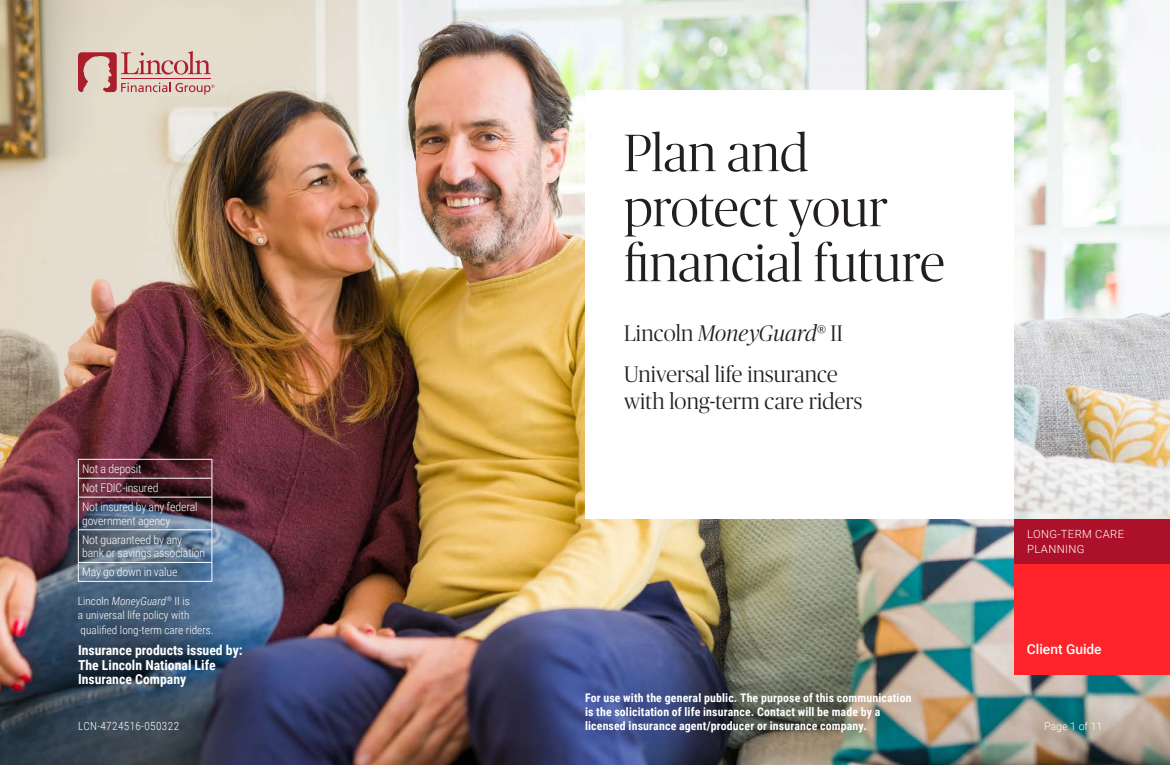
<style>
.page{position:relative;width:1170px;height:765px;background:#fff}
.page>*{position:absolute;margin:0;border:0;box-sizing:border-box;transform-origin:0 0}
.Title__Core{font:300 52.5px/55px "Publico Banner";letter-spacing:.005em;color:#231f20}
.Subtitle__Core{font:300 22.5px/26.2px "Publico Banner";letter-spacing:.01em;color:#231f20}
.Issuing_Company{font:700 13.75px/14.4px "Roboto Condensed";color:#fff}
.Collateral_Type{font:500 13.75px "Roboto";color:#fff}
.Audience_Restriction{font:700 11.88px/14.2px "Roboto Condensed";letter-spacing:.01em;color:#fff}
.Bank_Box_-_Back_Page{font:300 11.88px/13.8px "Roboto Condensed";letter-spacing:-.015em;color:#fff}
.Issuing_Company-2{font:300 11.25px/14.4px "Roboto Condensed";color:#fff}
.Business_Line{font:300 11.25px/15px "Roboto";letter-spacing:.035em;color:#fff}
.Compliance{font:300 11.25px "Roboto Condensed";letter-spacing:.035em;color:#fff}
.Page_Numbers__Header{font:300 10.62px "Roboto";color:#fff}
.s1{font-style:italic}
</style>
<div class="page">
<img style="left:0;top:0;width:1170px;height:765px">
<div style="left:585px;top:90px;width:429px;height:429px;background:#fff"></div>
<div style="left:1014px;top:519px;width:156px;height:156px;background:#ff232a"></div>
<hr style="left:78px;top:459px;width:134px;height:1px;background:#fff">
<hr style="left:78px;top:478px;width:134px;height:1px;background:#fff">
<svg style="left:78px;top:460px;width:1px;height:37px"></svg>
<svg style="left:212px;top:460px;width:1px;height:37px"></svg>
<hr style="left:78px;top:497px;width:134px;height:1px;background:#fff">
<hr style="left:78px;top:497px;width:1px;height:32px;background:#fff">
<hr style="left:212px;top:497px;width:1px;height:32px;background:#fff">
<hr style="left:78px;top:529px;width:134px;height:1px;background:#fff">
<hr style="left:78px;top:530px;width:1px;height:32px;background:#fff">
<hr style="left:212px;top:530px;width:1px;height:32px;background:#fff">
<hr style="left:78px;top:562px;width:134px;height:1px;background:#fff">
<svg style="left:78px;top:563px;width:1px;height:18px"></svg>
<svg style="left:212px;top:563px;width:1px;height:18px"></svg>
<hr style="left:78px;top:581px;width:134px;height:1px;background:#fff">
<div style="left:1014px;top:519px;width:156px;height:45px;background:#ad1129"></div>
<svg style="left:78px;top:51px;width:137px;height:44px;background:#d5aaa2"></svg>
<p class="Bank_Box_-_Back_Page" style="left:82px;top:462px;width:61px">Not a deposit</p>
<p class="Bank_Box_-_Back_Page" style="left:82px;top:481px;width:78px">Not FDIC-insured</p>
<p class="Bank_Box_-_Back_Page" style="left:82px;top:499px;width:117px">Not insured by any federal government agency</p>
<p class="Bank_Box_-_Back_Page" style="left:82px;top:532px;width:125px">Not guaranteed by any bank or savings association</p>
<p class="Bank_Box_-_Back_Page" style="left:82px;top:565px;width:97px">May go down in value</p>
<p class="Issuing_Company-2" style="left:78px;top:593px;width:137px">Lincoln <span class="s1">MoneyGuard</span><sup>®</sup> II is<br>a universal life policy with qualified long-term care riders.</p>
<p class="Issuing_Company" style="left:78px;top:643px;width:166px">Insurance products issued by:</p>
<p class="Issuing_Company" style="left:78px;top:657px;width:139px">The Lincoln National Life<br>Insurance Company</p>
<p class="Compliance" style="left:78px;top:718px;width:102px">LCN-4724516-050322</p>
<p class="Title__Core" style="left:624px;top:123px;width:322px">Plan and protect your financial future</p>
<p class="Subtitle__Core" style="left:624px;top:319px;width:220px">Lincoln <span class="s1">MoneyGuard</span>® II</p>
<p class="Subtitle__Core" style="left:624px;top:360px;width:240px">Universal life insurance with long-term care riders</p>
<p class="Audience_Restriction" style="left:585px;top:690px;width:328px">For use with the general public. The purpose of this communication is the solicitation of life insurance. Contact will be made by a licensed insurance agent/producer or insurance company.</p>
<p class="Business_Line" style="left:1027px;top:526px;width:99px">LONG-TERM CARE<br>PLANNING</p>
<p class="Collateral_Type" style="left:1027px;top:639px;width:76px">Client Guide</p>
<p class="Page_Numbers__Header" style="left:1044px;top:719px;width:60px">Page 1 of 11</p>
</div>
